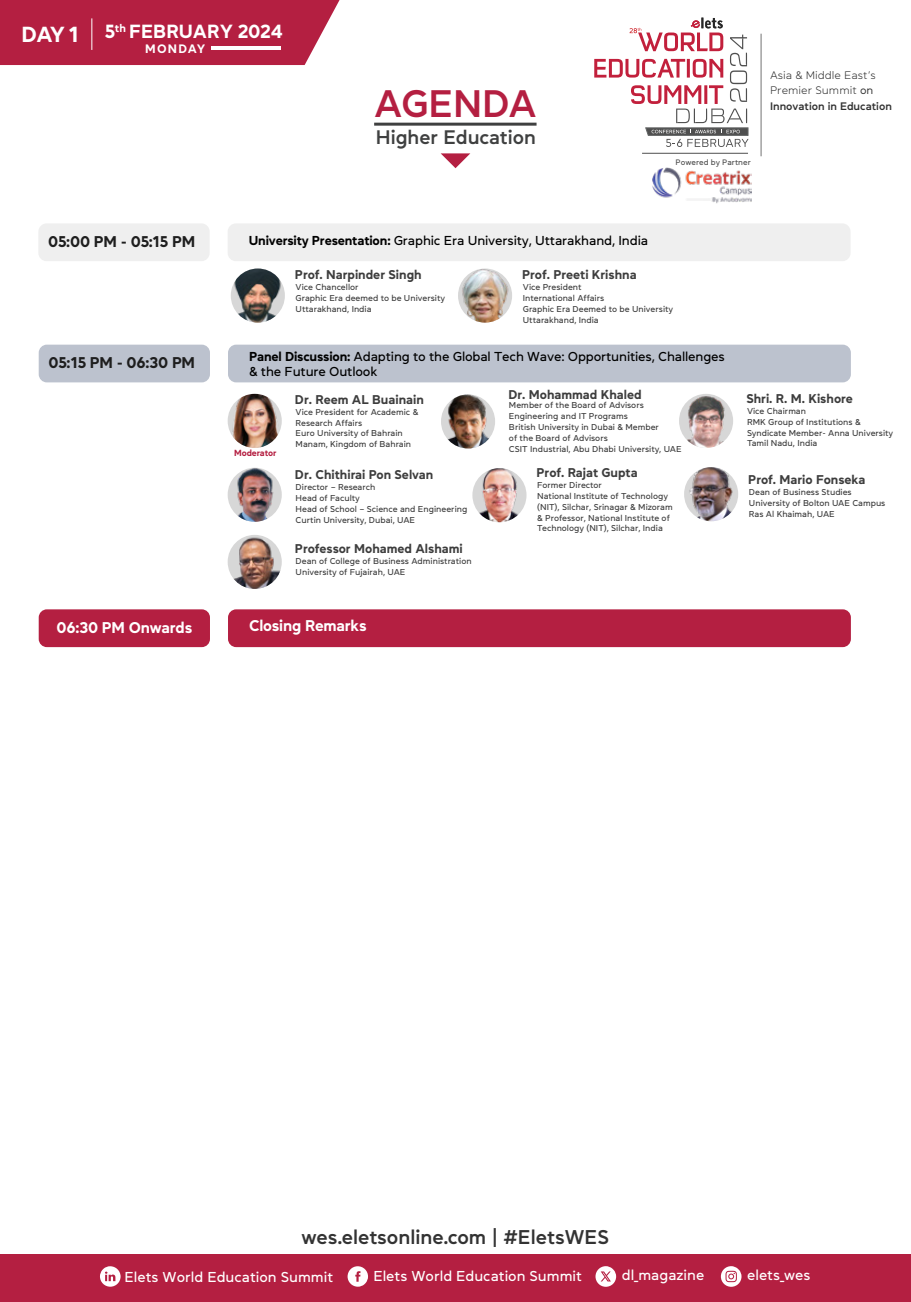
<style>
.page{position:relative;width:911px;height:1302px;background:#fff}
.page>*{position:absolute;margin:0;border:0;box-sizing:border-box;transform-origin:0 0}
.t1{font:600 38.25px "Daikon";color:#b41f41}
.t2{font:700 21.75px "Daikon";color:#fff}
.t3{font:600 19.8px "Daikon";color:#333}
.t4{font:600 19.5px "Daikon";color:#3f4040}
.t5{font:700 19.05px "Daikon";color:#fff}
.t6{font:700 15.6px "Daikon";letter-spacing:-.015em;color:#1e1e1e}
.t7{font:700 15.6px "Daikon";letter-spacing:-.015em;color:#fff}
.t8{font:500 14.4px "Daikon";color:#fff}
.t9{font:500 12.9px/15.5px "Daikon";letter-spacing:-.015em;color:#000}
.t10{font:700 12.75px "Daikon";color:#3d3d3d}
.t11{font:700 12.15px "Daikon";letter-spacing:.1em;color:#fff}
.t12{font:300 10.95px/15.8px "Daikon";color:#303030}
.t13{font:700 8.85px "Daikon";letter-spacing:-.015em;color:#b41f41}
.t14{font:500 8.55px/10.8px "Daikon";color:#3d3d3d}
.t15{font:500 7.95px "Daikon";color:#4f4f4f}
.s1{font-weight:400}
.s2{font-weight:600}
.s3{font-weight:700}
</style>
<div class="page">
<div style="left:228px;top:609px;width:623px;height:38px;background:#b41f41;border-radius:8px"></div>
<div style="left:39px;top:609px;width:171px;height:38px;background:#b41f41;border-radius:8px"></div>
<div style="left:228px;top:345px;width:623px;height:37px;background:#bcc2ce;border-radius:8px"></div>
<div style="left:39px;top:345px;width:171px;height:37px;background:#bcc2ce;border-radius:8px"></div>
<img style="left:228px;top:468px;width:54px;height:54px;border-radius:27px">
<img style="left:228px;top:535px;width:54px;height:54px;border-radius:27px">
<img style="left:228px;top:394px;width:54px;height:54px;border-radius:27px">
<img style="left:441px;top:394px;width:54px;height:54px;border-radius:27px">
<img style="left:679px;top:395px;width:54px;height:53px">
<img style="left:472px;top:468px;width:54px;height:54px;border-radius:27px">
<img style="left:684px;top:467px;width:54px;height:54px;border-radius:27px">
<div style="left:0;top:0;width:340px;height:65px;background:#b41f41"></div>
<hr style="left:211px;top:47px;width:69px;height:3px;background:#fff">
<hr style="left:91px;top:18px;width:1px;height:32px;background:#fff">
<div style="left:228px;top:223px;width:622px;height:38px;background:#efefef;border-radius:8px"></div>
<div style="left:38px;top:223px;width:172px;height:38px;background:#efefef;border-radius:8px"></div>
<svg style="left:441px;top:153px;width:29px;height:15px"></svg>
<hr style="left:374px;top:123px;width:162px;height:3px;background:#3f4040">
<hr style="left:761px;top:34px;width:1px;height:122px;background:#727272">
<svg style="left:594px;top:18px;width:154px;height:129px"></svg>
<img style="left:652px;top:168px;width:100px;height:36px">
<hr style="left:642px;top:153px;width:106px;height:1px;background:#4f4f4f">
<img style="left:231px;top:269px;width:54px;height:54px;border-radius:27px">
<img style="left:458px;top:269px;width:54px;height:54px;border-radius:27px">
<div style="left:0;top:1255px;width:911px;height:47px;background:#b41f41"></div>
<svg style="left:100px;top:1266px;width:21px;height:21px"></svg>
<svg style="left:347px;top:1266px;width:21px;height:21px"></svg>
<svg style="left:721px;top:1266px;width:20px;height:21px"></svg>
<svg style="left:595px;top:1266px;width:21px;height:21px"></svg>
<h2 class="t2" style="left:22px;top:19px;width:59px">DAY 1</h2>
<h3 class="t5" style="left:105px;top:19px;width:180px">5<sup>th</sup> FEBRUARY 2024</h3>
<h3 class="t11" style="left:145px;top:40px;width:62px">MONDAY</h3>
<h1 class="t1" style="left:374px;top:77px;width:164px">AGENDA</h1>
<h3 class="t4" style="left:376px;top:123px;width:162px">Higher Education</h3>
<p class="t15" style="left:675px;top:157px;width:77px">Powered by Partner</p>
<p class="t12" style="left:770px;top:67px;width:123px">Asia &amp; Middle East’s<br>Premier Summit <span class="s1">on<br></span><span class="s2">Innovation in Education</span></p>
<h3 class="t6" style="left:48px;top:231px;width:148px">05:00 PM - 05:15 PM</h3>
<h3 class="t9" style="left:249px;top:232px;width:401px"><span class="s3">University Presentation:</span> Graphic Era University, Uttarakhand, India</h3>
<h3 class="t10" style="left:295px;top:266px;width:128px">Prof. Narpinder Singh</h3>
<p class="t14" style="left:296px;top:282px;width:151px">Vice Chancellor<br>Graphic Era deemed to be University<br>Uttarakhand, India</p>
<h3 class="t10" style="left:522px;top:266px;width:116px">Prof. Preeti Krishna</h3>
<p class="t14" style="left:523px;top:282px;width:152px">Vice President<br>International Affairs<br>Graphic Era Deemed to be University<br>Uttarakhand, India</p>
<h3 class="t6" style="left:49px;top:352px;width:148px">05:15 PM - 06:30 PM</h3>
<h3 class="t9" style="left:249px;top:348px;width:477px"><span class="s3">Panel Discussion:</span> Adapting to the Global Tech Wave: Opportunities, Challenges &amp; the Future Outlook</h3>
<p class="t13" style="left:234px;top:447px;width:44px">Moderator</p>
<h3 class="t10" style="left:295px;top:391px;width:130px">Dr. Reem AL Buainain</h3>
<p class="t14" style="left:296px;top:406px;width:124px">Vice President for Academic &amp;<br>Research Affairs<br>Euro University of Bahrain<br>Manam, Kingdom of Bahrain</p>
<h3 class="t10" style="left:295px;top:466px;width:140px">Dr. Chithirai Pon Selvan</h3>
<p class="t14" style="left:296px;top:481px;width:173px">Director – Research<br>Head of Faculty<br>Head of School – Science and Engineering<br>Curtin University, Dubai, UAE</p>
<h3 class="t10" style="left:295px;top:540px;width:169px">Professor Mohamed Alshami</h3>
<p class="t14" style="left:296px;top:556px;width:178px">Dean of College of Business Administration<br>University of Fujairah, UAE</p>
<h3 class="t7" style="left:57px;top:617px;width:137px">06:30 PM Onwards</h3>
<h3 class="t7" style="left:249px;top:615px;width:119px">Closing Remarks</h3>
<h3 class="t10" style="left:508px;top:385px;width:135px">Dr. Mohammad Khaled</h3>
<p class="t14" style="left:509px;top:400px;width:174px">Member of the Board of Advisors<br>Engineering and IT Programs<br>British University in Dubai &amp; Member<br>of the Board of Advisors<br>CSIT Industrial, Abu Dhabi University, UAE</p>
<h3 class="t10" style="left:536px;top:464px;width:103px">Prof. Rajat Gupta</h3>
<p class="t14" style="left:537px;top:479px;width:137px">Former Director<br>National Institute of Technology (NIT), Silchar, Srinagar &amp; Mizoram &amp; Professor, National Institute of<br>Technology (NIT), Silchar, India</p>
<h3 class="t10" style="left:746px;top:390px;width:108px">Shri. R. M. Kishore</h3>
<p class="t14" style="left:747px;top:405px;width:148px">Vice Chairman<br>RMK Group of Institutions &amp;<br>Syndicate Member- Anna University<br>Tamil Nadu, India</p>
<h3 class="t10" style="left:748px;top:471px;width:119px">Prof. Mario Fonseka</h3>
<p class="t14" style="left:749px;top:486px;width:138px">Dean of Business Studies<br>University of Bolton UAE Campus<br>Ras Al Khaimah, UAE</p>
<h3 class="t3" style="left:302px;top:1224px;width:309px">wes.eletsonline.com | #EletsWES</h3>
<h3 class="t8" style="left:125px;top:1267px;width:210px">Elets World Education Summit</h3>
<h3 class="t8" style="left:373px;top:1266px;width:210px">Elets World Education Summit</h3>
<h3 class="t8" style="left:622px;top:1265px;width:84px">dl_magazine</h3>
<h3 class="t8" style="left:747px;top:1265px;width:65px">elets_wes</h3>
</div>
